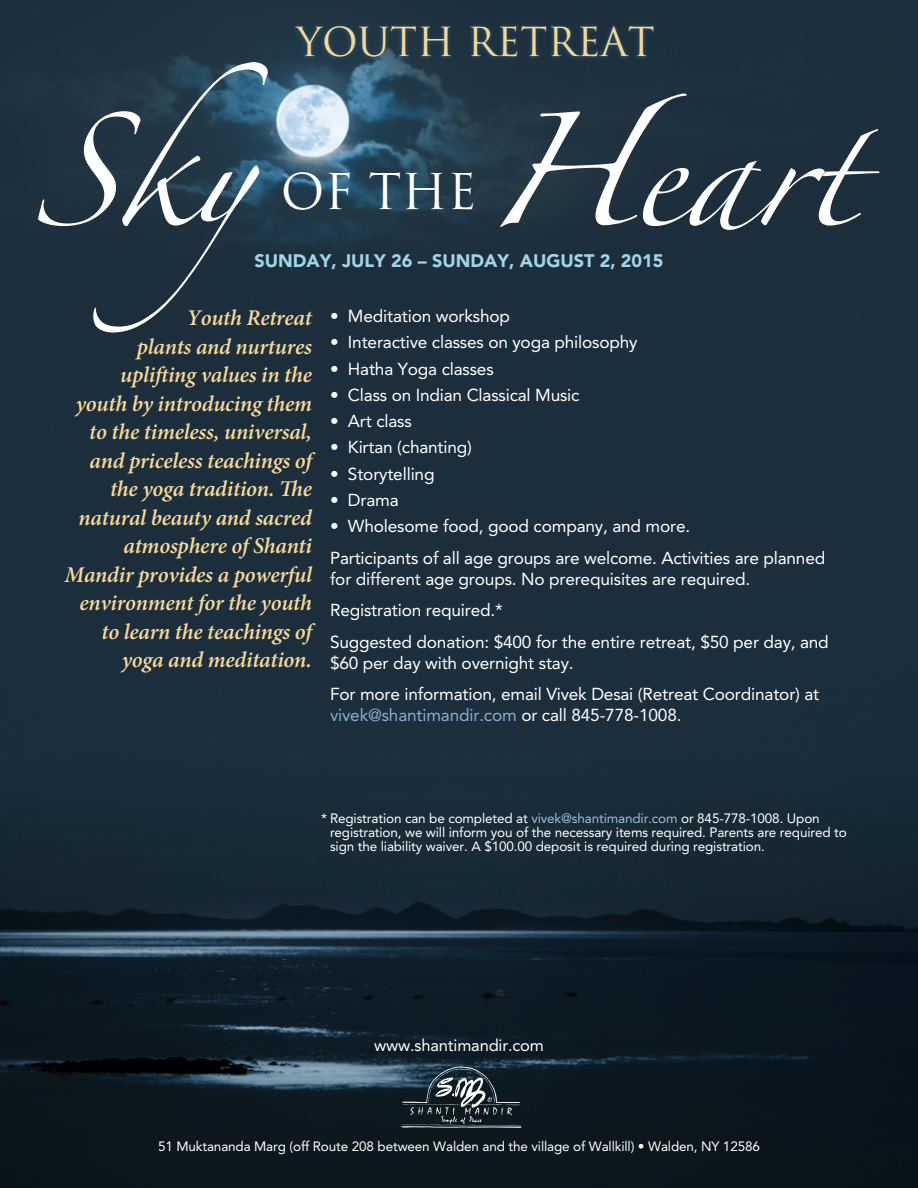
<style>
.page{position:relative;width:918px;height:1188px;background:#fff}
.page>*{position:absolute;margin:0;border:0;box-sizing:border-box;transform-origin:0 0}
.t1{font:102.3px "Zapfino";color:#fff}
.t2{font:39px "Trajan";color:#f8d899}
.t3{font:italic 600 22.5px/28.5px "Minion Pro";letter-spacing:-.01em;color:#f8d899;text-align:right}
.t4{font:900 18px "Avenir";color:#a1d5e7}
.t5{font:17.25px/21px "Avenir";letter-spacing:-.01em;color:#fff}
.t6{font:16.5px "Avenir";letter-spacing:-.01em;color:#fff}
.t7{font:13.5px/14.2px "Avenir";letter-spacing:-.01em;color:#fff}
.s1{font-family:"Trajan";font-size:48px}
.s2{color:#86afcf}
.s3{color:#9cbed8}
</style>
<div class="page">
<img style="left:0;top:0;width:918px;height:758px">
<svg style="left:0;top:758px;width:918px;height:430px;background:#12212c"></svg>
<div style="left:291px;top:22px;width:367px;height:40px;background:#386e8f;opacity:.75"></div>
<svg style="left:401px;top:1066px;width:120px;height:62px;background:#334149"></svg>
<p class="t2" style="left:297px;top:19px;width:360px">YOUTH RETREAT</p>
<p class="t1" style="left:32px;top:129px;width:826px">Sky<span class="s1">OF THE</span> Heart</p>
<p class="t4" style="left:254px;top:250px;width:411px">SUNDAY, JULY 26 – SUNDAY, AUGUST 2, 2015</p>
<p class="t3" style="left:64px;top:304px;width:249px">Youth Retreat<br>plants and nurtures uplifting values in the youth by introducing them to the timeless, universal, and priceless teachings of the yoga tradition. The natural beauty and sacred atmosphere of Shanti<br>Mandir provides a powerful environment for the youth to learn the teachings of yoga and meditation.</p>
<p class="t5" style="left:330px;top:306px;width:182px">• Meditation workshop</p>
<p class="t5" style="left:330px;top:332px;width:309px">• Interactive classes on yoga philosophy</p>
<p class="t5" style="left:330px;top:358px;width:165px">• Hatha Yoga classes</p>
<p class="t5" style="left:330px;top:384px;width:251px">• Class on Indian Classical Music</p>
<p class="t5" style="left:330px;top:411px;width:83px">• Art class</p>
<p class="t5" style="left:330px;top:437px;width:144px">• Kirtan (chanting)</p>
<p class="t5" style="left:330px;top:463px;width:106px">• Storytelling</p>
<p class="t5" style="left:330px;top:489px;width:70px">• Drama</p>
<p class="t5" style="left:330px;top:516px;width:362px">• Wholesome food, good company, and more.</p>
<p class="t5" style="left:330px;top:547px;width:497px">Participants of all age groups are welcome. Activities are planned for different age groups. No prerequisites are required.</p>
<p class="t5" style="left:330px;top:600px;width:174px">Registration required.*</p>
<p class="t5" style="left:330px;top:631px;width:500px">Suggested donation: $400 for the entire retreat, $50 per day, and $60 per day with overnight stay.</p>
<p class="t5" style="left:330px;top:684px;width:491px">For more information, email Vivek Desai (Retreat Coordinator) at <span class="s2">vivek@shantimandir.com</span> or call 845-778-1008.</p>
<p class="t7" style="left:330px;top:811px;width:518px;text-indent:-9px">* Registration can be completed at <span class="s3">vivek@shantimandir.com</span> or 845-778-1008. Upon registration, we will inform you of the necessary items required. Parents are required to sign the liability waiver. A $100.00 deposit is required during registration.</p>
<p class="t6" style="left:374px;top:1036px;width:171px">www.shantimandir.com</p>
<p class="t7" style="left:158px;top:1139px;width:603px">51 Muktananda Marg (off Route 208 between Walden and the village of Wallkill) • Walden, NY 12586</p>
</div>
